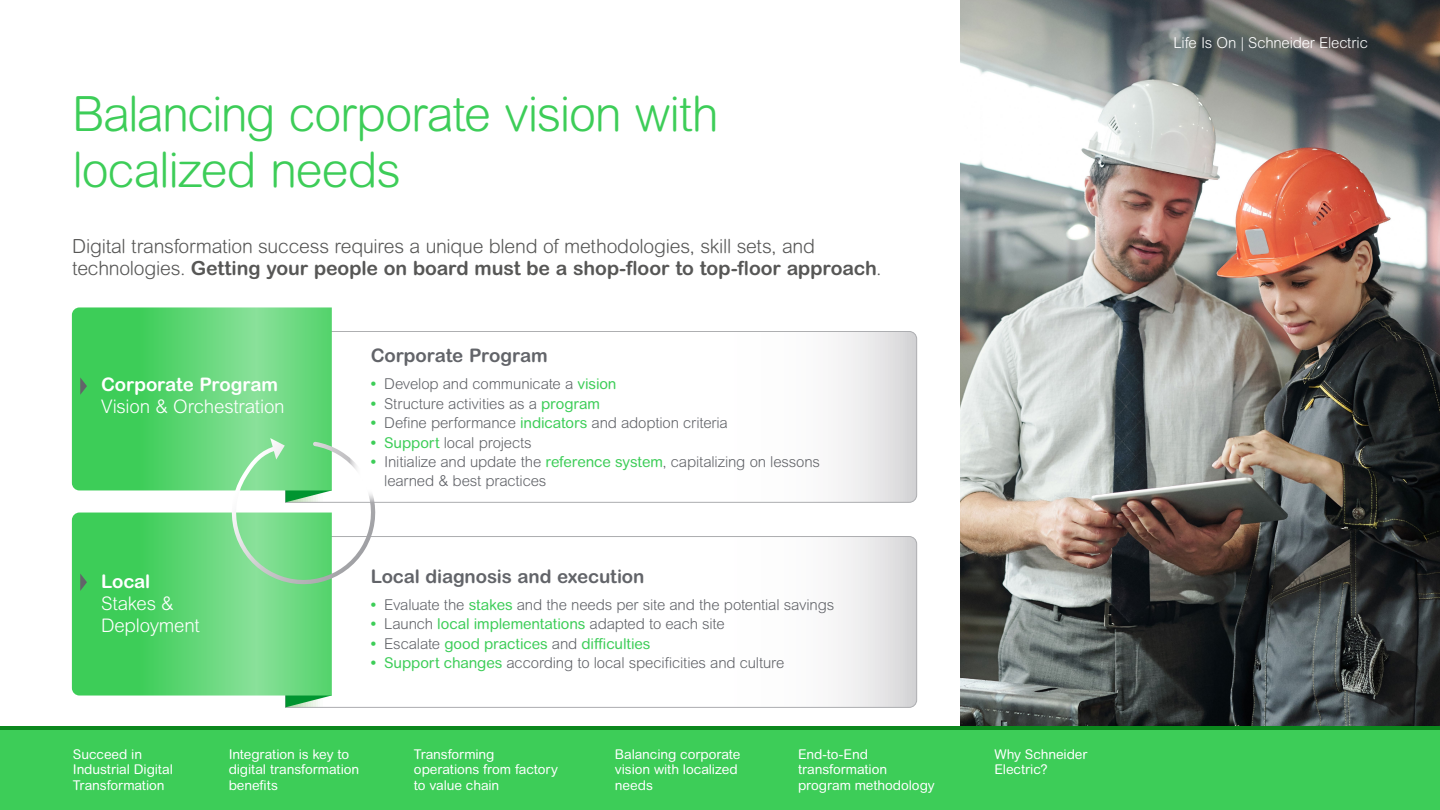
<style>
.page{position:relative;width:1440px;height:810px;background:#fff}
.page>*{position:absolute;margin:0;border:0;box-sizing:border-box;transform-origin:0 0}
.t1{font:300 48.75px/56.2px "Arial Rounded MT Pro";letter-spacing:-.025em;color:#3dcd58}
.t2{font:300 19.5px/22.5px "Arial Rounded MT Pro";letter-spacing:-.015em;color:#575756}
.t3{font:700 18.75px "Arial Rounded MT Pro";letter-spacing:-.005em;color:#626469}
.t4{font:700 18.75px "Arial Rounded MT Pro";letter-spacing:-.005em;color:#fff}
.t5{font:300 18.75px "Arial MT Pro";letter-spacing:-.01em;color:#fff}
.t6{font:300 18.75px/21.9px "Arial Rounded MT Pro";letter-spacing:-.015em;color:#fff}
.t7{font:300 15px/18.8px "Arial Rounded MT Pro";letter-spacing:-.01em;color:#626469}
.t8{font:15px "Arial Rounded MT Pro";letter-spacing:-.01em;color:#3dcd58}
.t9{font:300 15px "Arial Rounded MT Pro";letter-spacing:-.01em;color:#fff}
.t10{font:13.5px/15.8px "Arial Rounded MT Pro";letter-spacing:-.005em;color:#fff}
.s1{font-weight:700}
.s2{font-weight:700;color:#3dcd58}
.s3{font-weight:400;color:#3dcd58}
.s4{font-weight:300;color:#626469}
</style>
<div class="page">
<svg style="left:332px;top:331px;width:585px;height:172px"></svg>
<svg style="left:285px;top:536px;width:632px;height:172px"></svg>
<svg style="left:285px;top:696px;width:47px;height:11px"></svg>
<svg style="left:72px;top:307px;width:260px;height:183px;background:#59d470"></svg>
<svg style="left:72px;top:513px;width:260px;height:183px;background:#57d36e"></svg>
<svg style="left:218px;top:432px;width:171px;height:166px"></svg>
<div style="left:350px;top:407px;width:60px;height:95px;background:#fff"></div>
<div style="left:367px;top:344px;width:457px;height:149px;background:#fff"></div>
<div style="left:367px;top:564px;width:471px;height:112px;background:#fff"></div>
<svg style="left:80px;top:377px;width:7px;height:18px"></svg>
<svg style="left:80px;top:574px;width:7px;height:17px"></svg>
<img style="left:961px;top:0;width:479px;height:726px">
<div style="left:0;top:726px;width:1440px;height:84px;background:#3dcd58"></div>
<hr style="left:0;top:726px;width:1440px;height:4px;background:#0c881e">
<h1 class="t1" style="left:72px;top:87px;width:648px">Balancing corporate vision with localized needs</h1>
<h2 class="t2" style="left:72px;top:236px;width:811px">Digital transformation success requires a unique blend of methodologies, skill sets, and technologies. <span class="s1">Getting your people on board must be a shop-floor to top-floor approach</span>.</h2>
<p class="t4" style="left:101px;top:373px;width:179px">Corporate Program</p>
<p class="t5" style="left:101px;top:395px;width:185px">Vision &amp; Orchestration</p>
<p class="t3" style="left:371px;top:344px;width:179px">Corporate Program</p>
<p class="t7" style="left:371px;top:375px;width:247px"><span class="s2">•</span> Develop and communicate a <span class="s3">vision</span></p>
<p class="t7" style="left:371px;top:394px;width:231px"><span class="s2">•</span> Structure activities as a <span class="s3">program</span></p>
<p class="t7" style="left:371px;top:414px;width:359px"><span class="s2">•</span> Define performance <span class="s3">indicators</span> and adoption criteria</p>
<p class="t7" style="left:371px;top:433px;width:162px"><span class="s2">•</span> <span class="s3">Support</span> local projects</p>
<p class="t7" style="left:384px;top:453px;width:437px;text-indent:-14px"><span class="s2">•</span> Initialize and update the <span class="s3">reference system</span>, capitalizing on lessons learned &amp; best practices</p>
<p class="t4" style="left:101px;top:570px;width:51px">Local</p>
<p class="t6" style="left:101px;top:593px;width:100px">Stakes &amp;<br>Deployment</p>
<p class="t3" style="left:371px;top:565px;width:275px">Local diagnosis and execution</p>
<p class="t7" style="left:371px;top:596px;width:465px"><span class="s2">•</span> Evaluate the <span class="s3">stakes</span> and the needs per site and the potential savings</p>
<p class="t7" style="left:371px;top:615px;width:355px"><span class="s2">•</span> Launch <span class="s3">local implementations</span> adapted to each site</p>
<p class="t8" style="left:371px;top:635px;width:281px"><span class="s1">•</span> <span class="s4">Escalate</span> good practices <span class="s4">and</span> difficulties</p>
<p class="t7" style="left:371px;top:654px;width:415px"><span class="s2">•</span> <span class="s3">Support changes</span> according to local specificities and culture</p>
<p class="t10" style="left:73px;top:746px;width:102px">Succeed in<br>Industrial Digital<br>Transformation</p>
<p class="t10" style="left:229px;top:746px;width:132px">Integration is key to digital transformation benefits</p>
<p class="t10" style="left:414px;top:746px;width:145px">Transforming operations from factory to value chain</p>
<p class="t10" style="left:798px;top:746px;width:138px">End-to-End transformation program methodology</p>
<p class="t10" style="left:615px;top:746px;width:127px">Balancing corporate vision with localized needs</p>
<p class="t10" style="left:994px;top:746px;width:95px">Why Schneider<br>Electric?</p>
<p class="t9" style="left:1173px;top:34px;width:196px">Life Is On | Schneider Electric</p>
</div>
